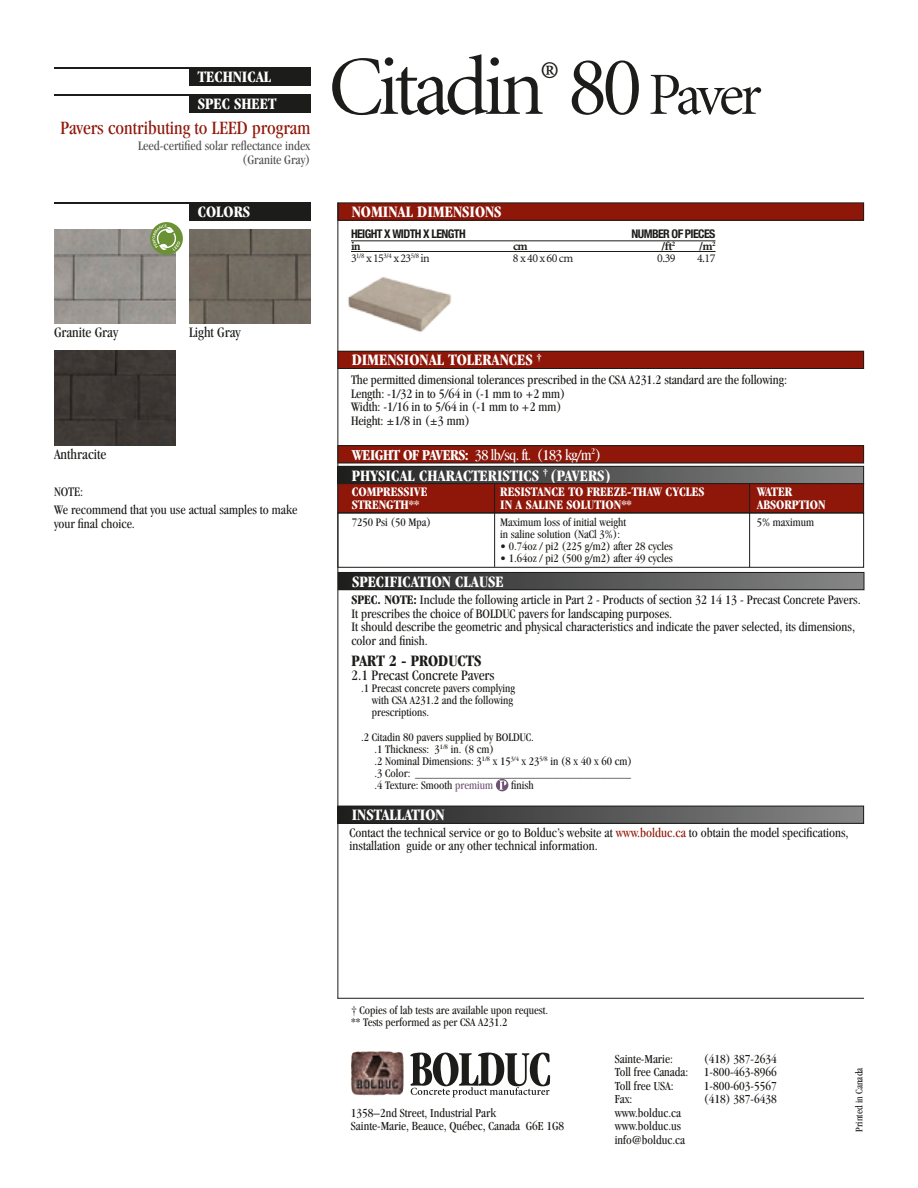
<style>
.page{position:relative;width:918px;height:1188px;background:#fff}
.page>*{position:absolute;margin:0;border:0;box-sizing:border-box;transform-origin:0 0}
.t1{font:84px "Minion MM 367 585 56";letter-spacing:-.05em;color:#1c1c1a}
.t2{font:condensed 19.5px "Garamond";color:#8f170a}
.t3{font:700 condensed 16.5px "Garamond";color:#fff}
.t4{font:700 condensed 16.5px "Garamond";color:#1c1c1a}
.t5{font:condensed 15.75px "Garamond";letter-spacing:-.03em;color:#fff}
.t6{font:condensed 15px "Garamond";color:#1c1c1a}
.t7{font:condensed 13.5px/13.5px "Garamond";color:#1c1c1a}
.t8{font:700 condensed 13.5px "Garamond";color:#fff}
.t9{font:condensed 13.5px/13.5px "Garamond";color:#535150;text-align:right}
.t10{font:condensed 12.75px/13.5px "Garamond";color:#1c1c1a}
.t11{font:condensed 12px/12px "Garamond";color:#1c1c1a}
.Sommaire_Sous-Titre{font:12px "Minion MM 367 585 8";letter-spacing:-.05em;color:#1c1c1a}
.Sommaire_Sous-Titre-2{font:700 condensed 12px "Helvetica Neue";letter-spacing:-.05em;color:#1c1c1a}
.Sommaire_Sous-Titre-3{font:12px "Minion MM 578 585 8";color:#1c1c1a}
.t12{font:condensed 10.5px "Garamond";color:#1c1c1a}
.s1{font-family:"Minion MM 367 585 40";font-size:60px}
.s2{font-weight:700}
.s3{color:#6e5372}
.s4{color:#8f170a}
</style>
<div class="page">
<hr style="left:54px;top:68px;width:256px;height:1px;background:#1c1c1a">
<hr style="left:54px;top:94px;width:256px;height:2px;background:#1c1c1a">
<div style="left:338px;top:203px;width:526px;height:17px;background:#8f170a"></div>
<div style="left:338px;top:202px;width:526px;height:19px;border:1px solid #1c1c1a"></div>
<hr style="left:338px;top:202px;width:1px;height:797px;background:#1c1c1a">
<hr style="left:338px;top:998px;width:526px;height:1px;background:#1c1c1a">
<div style="left:338px;top:806px;width:526px;height:17px;background:linear-gradient(to right,#222221,#878889)"></div>
<div style="left:338px;top:806px;width:526px;height:18px;border:1px solid #1c1c1a"></div>
<div style="left:189px;top:68px;width:121px;height:18px;background:#1c1c1a"></div>
<div style="left:189px;top:94px;width:121px;height:19px;background:#1c1c1a"></div>
<img style="left:351px;top:1052px;width:27px;height:19px">
<svg style="left:410px;top:1053px;width:140px;height:44px"></svg>
<div style="left:338px;top:351px;width:526px;height:17px;background:#8f170a"></div>
<div style="left:338px;top:351px;width:526px;height:18px;border:1px solid #1c1c1a"></div>
<hr style="left:351px;top:240px;width:365px;height:1px;background:#1c1c1a">
<hr style="left:351px;top:251px;width:365px;height:1px;background:#1c1c1a">
<div style="left:338px;top:446px;width:526px;height:17px;background:#8f170a"></div>
<div style="left:338px;top:445px;width:526px;height:18px;border:1px solid #1c1c1a"></div>
<div style="left:338px;top:466px;width:526px;height:18px;background:linear-gradient(to right,#222221,#878889)"></div>
<div style="left:338px;top:466px;width:526px;height:18px;border:1px solid #1c1c1a"></div>
<div style="left:338px;top:484px;width:526px;height:29px;background:#8f170a"></div>
<div style="left:338px;top:483px;width:526px;height:30px;border:1px solid #1c1c1a"></div>
<hr style="left:494px;top:484px;width:1px;height:83px;background:#1c1c1a">
<hr style="left:749px;top:483px;width:1px;height:84px;background:#1c1c1a">
<div style="left:338px;top:513px;width:526px;height:55px;border:1px solid #1c1c1a"></div>
<div style="left:338px;top:572px;width:526px;height:18px;background:linear-gradient(to right,#212121,#878789)"></div>
<div style="left:338px;top:572px;width:526px;height:18px;border:1px solid #1c1c1a"></div>
<svg style="left:496px;top:779px;width:12px;height:12px"></svg>
<img style="left:54px;top:230px;width:122px;height:94px">
<img style="left:189px;top:230px;width:121px;height:94px">
<div style="left:54px;top:351px;width:122px;height:94px;background:#3d3735"></div>
<hr style="left:54px;top:202px;width:256px;height:2px;background:#1c1c1a">
<div style="left:189px;top:202px;width:121px;height:19px;background:#1c1c1a"></div>
<div style="left:150px;top:222px;width:33px;height:33px;background:#6a9234;border-radius:50%"></div>
<svg style="left:152px;top:224px;width:28px;height:27px"></svg>
<img style="left:348px;top:277px;width:104px;height:55px">
<p class="t3" style="left:198px;top:67px;width:75px">TECHNICAL</p>
<p class="t3" style="left:198px;top:94px;width:80px">SPEC SHEET</p>
<p class="t2" style="left:60px;top:117px;width:252px">Pavers contributing to LEED program</p>
<p class="t9" style="left:138px;top:139px;width:174px">Leed-certified solar reflectance index (Granite Gray)</p>
<p class="t3" style="left:198px;top:202px;width:54px">COLORS</p>
<p class="t1" style="left:328px;top:43px;width:435px">Citadin<sup>®</sup> 80 <span class="s1">Paver</span></p>
<p class="t3" style="left:352px;top:202px;width:151px">NOMINAL DIMENSIONS</p>
<p class="Sommaire_Sous-Titre-2" style="left:351px;top:226px;width:116px">HEIGHT X WIDTH X LENGTH</p>
<p class="Sommaire_Sous-Titre-2" style="left:632px;top:226px;width:85px">NUMBER OF PIECES</p>
<p class="Sommaire_Sous-Titre-3" style="left:351px;top:240px;width:11px">in</p>
<p class="Sommaire_Sous-Titre-3" style="left:513px;top:240px;width:16px">cm</p>
<p class="Sommaire_Sous-Titre-3" style="left:662px;top:240px;width:15px">/ft<sup>2</sup></p>
<p class="Sommaire_Sous-Titre-3" style="left:699px;top:240px;width:18px">/m<sup>2</sup></p>
<p class="Sommaire_Sous-Titre" style="left:351px;top:252px;width:80px">3<sup>1/8</sup> x 15<sup>3/4</sup> x 23<sup>5/8</sup> in</p>
<p class="Sommaire_Sous-Titre" style="left:513px;top:252px;width:62px">8 x 40 x 60 cm</p>
<p class="Sommaire_Sous-Titre" style="left:657px;top:252px;width:20px">0.39</p>
<p class="Sommaire_Sous-Titre" style="left:697px;top:252px;width:20px">4.17</p>
<p class="t6" style="left:54px;top:324px;width:66px">Granite Gray</p>
<p class="t6" style="left:189px;top:324px;width:53px">Light Gray</p>
<p class="t6" style="left:54px;top:445px;width:54px">Anthracite</p>
<p class="t7" style="left:54px;top:485px;width:31px">NOTE:</p>
<p class="t7" style="left:54px;top:503px;width:245px">We recommend that you use actual samples to make your final choice.</p>
<p class="t3" style="left:352px;top:351px;width:191px">DIMENSIONAL TOLERANCES <sup>†</sup></p>
<p class="t7" style="left:351px;top:373px;width:438px">The permitted dimensional tolerances prescribed in the CSA A231.2 standard are the following:</p>
<p class="t7" style="left:351px;top:387px;width:216px">Length: -1/32 in to 5/64 in (-1 mm to +2 mm)</p>
<p class="t7" style="left:351px;top:400px;width:212px">Width: -1/16 in to 5/64 in (-1 mm to +2 mm)</p>
<p class="t7" style="left:351px;top:414px;width:120px">Height: ±1/8 in (±3 mm)</p>
<p class="t5" style="left:352px;top:446px;width:251px"><span class="s2">WEIGHT OF PAVERS:</span> 38 lb/sq. ft. (183 kg/m<sup>2</sup>)</p>
<p class="t3" style="left:352px;top:466px;width:261px">PHYSICAL CHARACTERISTICS <sup>†</sup> (PAVERS)</p>
<p class="t8" style="left:352px;top:484px;width:77px">COMPRESSIVE</p>
<p class="t8" style="left:500px;top:484px;width:206px">RESISTANCE TO FREEZE-THAW CYCLES</p>
<p class="t8" style="left:757px;top:484px;width:37px">WATER</p>
<p class="t8" style="left:352px;top:497px;width:69px">STRENGTH**</p>
<p class="t8" style="left:500px;top:497px;width:133px">IN A SALINE SOLUTION**</p>
<p class="t8" style="left:757px;top:497px;width:70px">ABSORPTION</p>
<p class="t11" style="left:352px;top:516px;width:81px">7250 Psi (50 Mpa)</p>
<p class="t11" style="left:500px;top:516px;width:127px">Maximum loss of initial weight</p>
<p class="t11" style="left:757px;top:516px;width:59px">5% maximum</p>
<p class="t11" style="left:500px;top:528px;width:121px">in saline solution (NaCl 3%):</p>
<p class="t11" style="left:500px;top:540px;width:174px">• 0.74oz / pi2 (225 g/m2) after 28 cycles</p>
<p class="t11" style="left:500px;top:552px;width:174px">• 1.64oz / pi2 (500 g/m2) after 49 cycles</p>
<p class="t3" style="left:352px;top:572px;width:153px">SPECIFICATION CLAUSE</p>
<p class="t7" style="left:351px;top:593px;width:511px"><span class="s2">SPEC. NOTE:</span> Include the following article in Part 2 - Products of section 32 14 13 - Precast Concrete Pavers.<br>It prescribes the choice of BOLDUC pavers for landscaping purposes.</p>
<p class="t7" style="left:351px;top:620px;width:505px">It should describe the geometric and physical characteristics and indicate the paver selected, its dimensions, color and finish.</p>
<p class="t11" style="left:372px;top:683px;width:145px;text-indent:-11px">.1 Precast concrete pavers complying with CSA A231.2 and the following prescriptions.</p>
<p class="t11" style="left:361px;top:731px;width:174px">.2 Citadin 80 pavers supplied by BOLDUC.</p>
<p class="t11" style="left:375px;top:743px;width:259px">.1 Thickness: 3<sup>1/8</sup> in. (8 cm)<br>.2 Nominal Dimensions: 3<sup>1/8</sup> x 15<sup>3/4</sup> x 23<sup>5/8</sup> in (8 x 40 x 60 cm) .3 Color: ____________________________________ .4 Texture: Smooth <span class="s3">premium</span></p>
<p class="t4" style="left:351px;top:651px;width:132px">PART 2 - PRODUCTS</p>
<p class="t6" style="left:351px;top:667px;width:145px">2.1 Precast Concrete Pavers</p>
<p class="t11" style="left:511px;top:779px;width:24px">finish</p>
<p class="t3" style="left:352px;top:806px;width:94px">INSTALLATION</p>
<p class="t7" style="left:350px;top:826px;width:500px">Contact the technical service or go to Bolduc’s website at <span class="s4">www.bolduc.ca</span> to obtain the model specifications, installation guide or any other technical information.</p>
<p class="t11" style="left:351px;top:1004px;width:199px">† Copies of lab tests are available upon request.</p>
<p class="t11" style="left:351px;top:1016px;width:158px">** Tests performed as per CSA A231.2</p>
<p class="t10" style="left:351px;top:1106px;width:147px">1358–2nd Street, Industrial Park</p>
<p class="t10" style="left:351px;top:1119px;width:215px">Sainte-Marie, Beauce, Québec, Canada G6E 1G8</p>
<p class="t10" style="left:615px;top:1052px;width:60px">Sainte-Marie:</p>
<p class="t10" style="left:704px;top:1052px;width:74px">(418) 387-2634</p>
<p class="t10" style="left:615px;top:1066px;width:164px">Toll free Canada: 1-800-463-8966</p>
<p class="t10" style="left:615px;top:1079px;width:60px">Toll free USA:</p>
<p class="t10" style="left:704px;top:1079px;width:74px">1-800-603-5567</p>
<p class="t10" style="left:615px;top:1093px;width:19px">Fax:</p>
<p class="t10" style="left:704px;top:1093px;width:74px">(418) 387-6438</p>
<p class="t10" style="left:615px;top:1106px;width:68px">www.bolduc.ca www.bolduc.us</p>
<p class="t10" style="left:615px;top:1133px;width:72px">info@bolduc.ca</p>
<p class="t12" style="left:853px;top:1132px;width:66px;rotate:-90deg">Printed in Canada</p>
</div>
